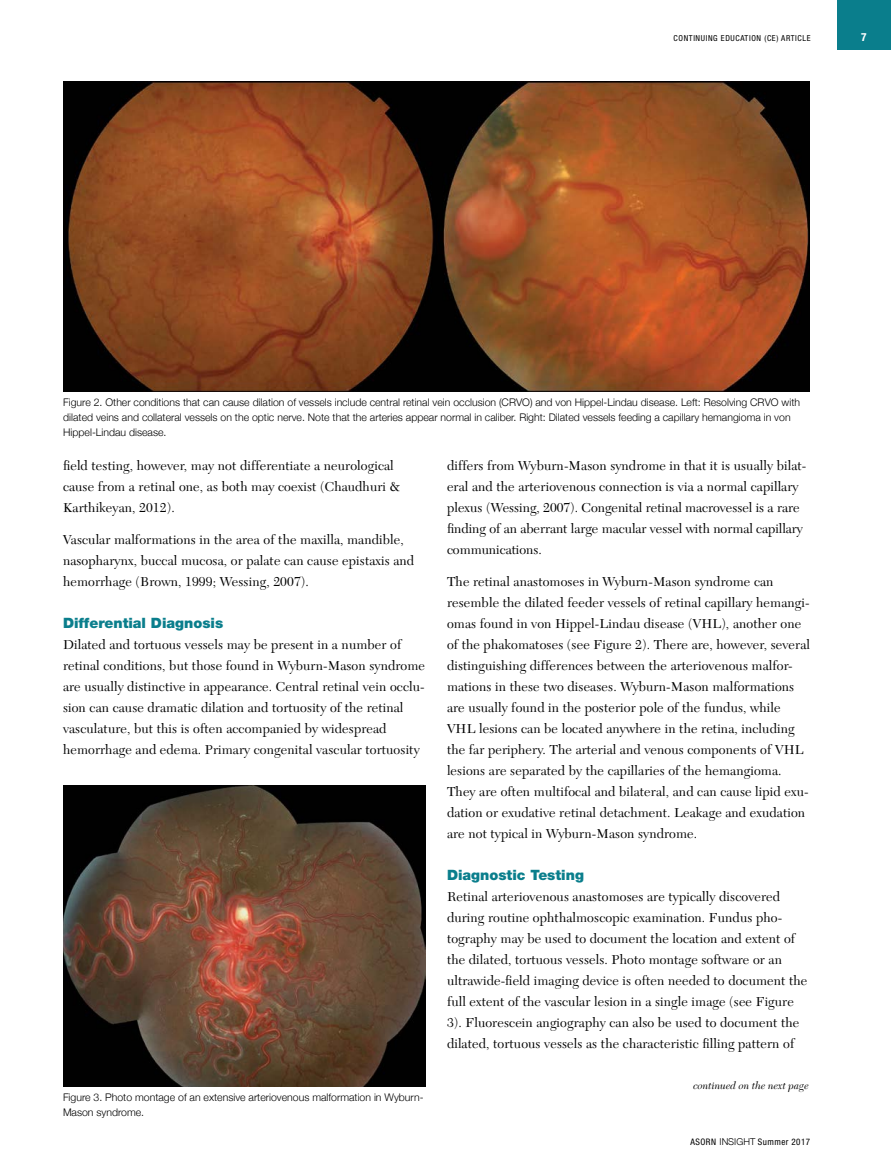
<style>
.page{position:relative;width:891px;height:1175px;background:#fff}
.page>*{position:absolute;margin:0;border:0;box-sizing:border-box;transform-origin:0 0}
.t1{font:900 14.25px "Helvetica Neue";color:#0a7e8c}
.t2{font:13.5px/21px "New Caledonia";letter-spacing:.01em;color:#000}
.t3{font:700 condensed 11.25px "Helvetica Neue";color:#fff}
.t4{font:300 10.5px/15px "Helvetica Neue";color:#000}
.t5{font:italic 10.5px "New Caledonia";color:#000}
.t6{font:condensed 9px "Helvetica Neue";letter-spacing:.05em;color:#000}
.t7{font:condensed 8.25px "Helvetica Neue";letter-spacing:.075em;color:#000}
.s1{font-weight:300;font-stretch:normal;font-size:9.45px}
</style>
<div class="page">
<div style="left:837px;top:0;width:54px;height:50px;background:#0a7e8c"></div>
<img style="left:63px;top:785px;width:363px;height:301px">
<img style="left:63px;top:81px;width:747px;height:310px">
<p class="t7" style="left:674px;top:33px;width:138px">CONTINUING EDUCATION (CE) ARTICLE</p>
<p class="t3" style="left:861px;top:30px;width:7px">7</p>
<p class="t4" style="left:63px;top:394px;width:738px">Figure 2. Other conditions that can cause dilation of vessels include central retinal vein occlusion (CRVO) and von Hippel-Lindau disease. Left: Resolving CRVO with dilated veins and collateral vessels on the optic nerve. Note that the arteries appear normal in caliber. Right: Dilated vessels feeding a capillary hemangioma in von<br>Hippel-Lindau disease.</p>
<p class="t2" style="left:63px;top:455px;width:338px">field testing, however, may not differentiate a neurological cause from a retinal one, as both may coexist (Chaudhuri &amp;<br>Karthikeyan, 2012).</p>
<p class="t2" style="left:63px;top:529px;width:353px">Vascular malformations in the area of the maxilla, mandible, nasopharynx, buccal mucosa, or palate can cause epistaxis and hemorrhage (Brown, 1999; Wessing, 2007).</p>
<p class="t1" style="left:63px;top:614px;width:162px">Differential Diagnosis</p>
<p class="t2" style="left:63px;top:634px;width:364px">Dilated and tortuous vessels may be present in a number of retinal conditions, but those found in Wyburn-Mason syndrome are usually distinctive in appearance. Central retinal vein occlu&shy;sion can cause dramatic dilation and tortuosity of the retinal vasculature, but this is often accompanied by widespread hemorrhage and edema. Primary congenital vascular tortuosity</p>
<p class="t4" style="left:63px;top:1089px;width:362px">Figure 3. Photo montage of an extensive arteriovenous malformation in Wyburn-<br>Mason syndrome.</p>
<p class="t2" style="left:447px;top:455px;width:361px">differs from Wyburn-Mason syndrome in that it is usually bilat&shy;eral and the arteriovenous connection is via a normal capillary plexus (Wessing, 2007). Congenital retinal macrovessel is a rare finding of an aberrant large macular vessel with normal capillary communications.</p>
<p class="t2" style="left:447px;top:571px;width:365px">The retinal anastomoses in Wyburn-Mason syndrome can resemble the dilated feeder vessels of retinal capillary hemangi&shy;omas found in von Hippel-Lindau disease (VHL), another one of the phakomatoses (see Figure 2). There are, however, several distinguishing differences between the arteriovenous malfor&shy;mations in these two diseases. Wyburn-Mason malformations are usually found in the posterior pole of the fundus, while VHL lesions can be located anywhere in the retina, including the far periphery. The arterial and venous components of VHL lesions are separated by the capillaries of the hemangioma.<br>They are often multifocal and bilateral, and can cause lipid exu&shy;dation or exudative retinal detachment. Leakage and exudation are not typical in Wyburn-Mason syndrome.</p>
<p class="t1" style="left:447px;top:866px;width:139px">Diagnostic Testing</p>
<p class="t2" style="left:447px;top:886px;width:362px">Retinal arteriovenous anastomoses are typically discovered during routine ophthalmoscopic examination. Fundus pho&shy;tography may be used to document the location and extent of the dilated, tortuous vessels. Photo montage software or an ultrawide-field imaging device is often needed to document the full extent of the vascular lesion in a single image (see Figure 3). Fluorescein angiography can also be used to document the dilated, tortuous vessels as the characteristic filling pattern of</p>
<p class="t5" style="left:693px;top:1079px;width:117px">continued on the next page</p>
<p class="t6" style="left:691px;top:1136px;width:121px">ASORN <span class="s1">INSIGHT</span> Summer 2017</p>
</div>
